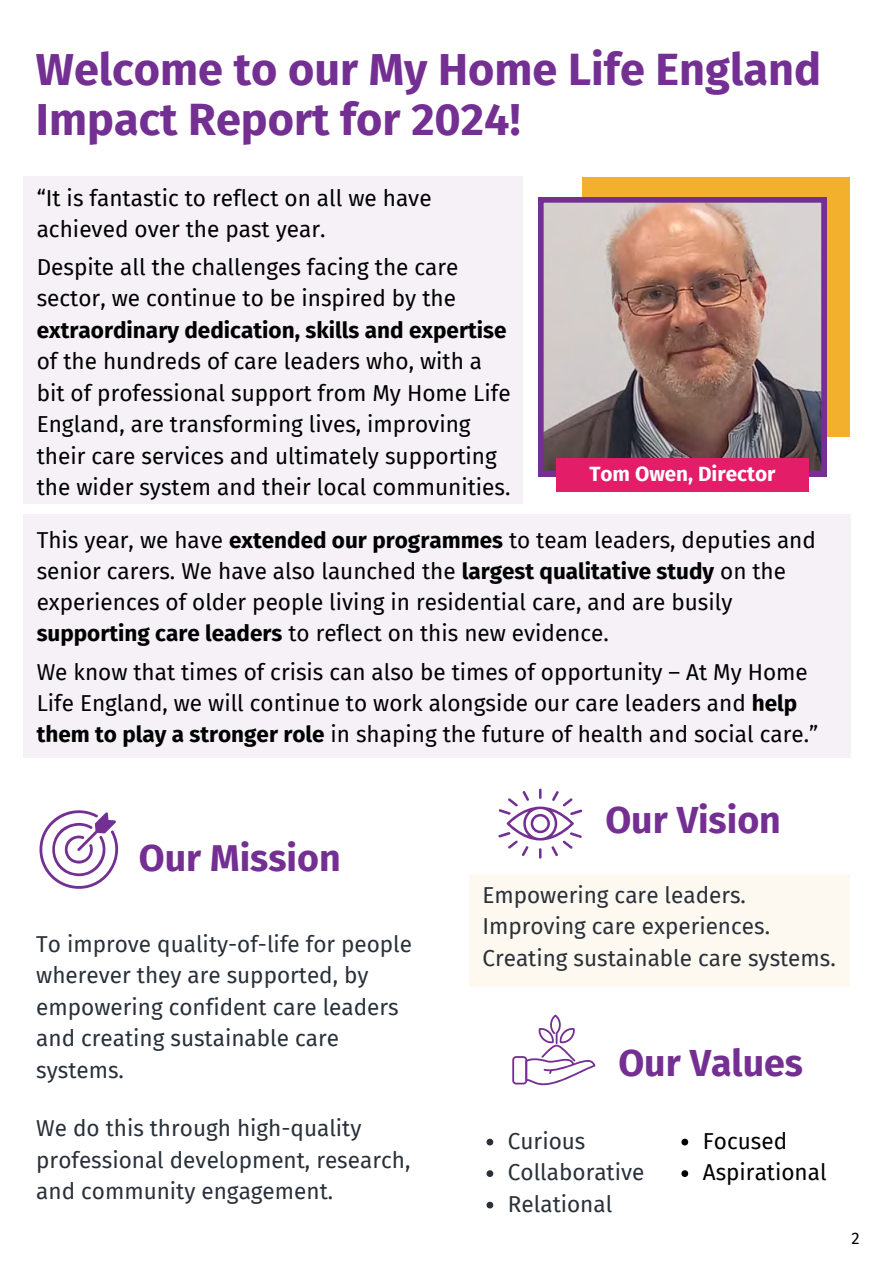
<style>
.page{position:relative;width:894px;height:1264px;background:#fff}
.page>*{position:absolute;margin:0;border:0;box-sizing:border-box;transform-origin:0 0}
.t1{font:700 45px/49.5px "Fira Sans";color:#742f92}
.t2{font:700 37.5px "Fira Sans";color:#742f92}
.t3{font:22.5px/31.5px "Fira Sans";color:#000}
.t4{font:22.5px/31.5px "Fira Sans";color:#293039}
.t5{font:700 20.7px "Fira Sans";color:#fff}
.t6{font:16.5px "Fira Sans";color:#000}
.s1{font-weight:700}
</style>
<div class="page">
<svg style="left:39px;top:810px;width:80px;height:79px"></svg>
<svg style="left:498px;top:788px;width:84px;height:70px"></svg>
<div style="left:582px;top:177px;width:267px;height:259px;background:#f2b02c"></div>
<img style="left:538px;top:197px;width:288px;height:279px">
<svg style="left:512px;top:1014px;width:83px;height:72px"></svg>
<div style="left:23px;top:514px;width:827px;height:244px;background:#f5f1f7"></div>
<div style="left:23px;top:177px;width:499px;height:327px;background:#f5f1f7"></div>
<div style="left:469px;top:874px;width:380px;height:112px;background:#fef9f0"></div>
<svg style="left:486px;top:1138px;width:7px;height:7px"></svg>
<svg style="left:486px;top:1170px;width:7px;height:6px"></svg>
<svg style="left:486px;top:1201px;width:7px;height:7px"></svg>
<svg style="left:681px;top:1138px;width:7px;height:7px"></svg>
<svg style="left:681px;top:1170px;width:7px;height:6px"></svg>
<div style="left:556px;top:458px;width:252px;height:34px;background:#e41d69"></div>
<h1 class="t1" style="left:36px;top:45px;width:786px">Welcome to our My Home Life England<br>Impact Report for 2024!</h1>
<p class="t3" style="left:37px;top:182px;width:396px">“It is fantastic to reflect on all we have achieved over the past year.</p>
<p class="t3" style="left:37px;top:251px;width:475px">Despite all the challenges facing the care sector, we continue to be inspired by the <span class="s1">extraordinary dedication, skills and expertise </span>of the hundreds of care leaders who, with a bit of professional support from My Home Life England, are transforming lives, improving their care services and ultimately supporting the wider system and their local communities.</p>
<p class="t5" style="left:589px;top:461px;width:188px">Tom Owen, Director</p>
<p class="t3" style="left:37px;top:524px;width:780px;line-height:31px">This year, we have <span class="s1">extended our programmes</span> to team leaders, deputies and senior carers. We have also launched the <span class="s1">largest qualitative study</span> on the experiences of older people living in residential care, and are busily <span class="s1">supporting care leaders</span> to reflect on this new evidence.</p>
<h2 class="t3" style="left:37px;top:656px;width:782px;line-height:31px">We know that times of crisis can also be times of opportunity – At My Home<br>Life England, we will continue to work alongside our care leaders and <span class="s1">help them to play a stronger role</span> in shaping the future of health and social care.”</h2>
<h2 class="t2" style="left:139px;top:836px;width:203px">Our Mission</h2>
<p class="t4" style="left:36px;top:928px;width:377px">To improve quality-of-life for people wherever they are supported, by empowering confident care leaders and creating sustainable care systems.</p>
<p class="t4" style="left:36px;top:1113px;width:375px">We do this through high-quality professional development, research, and community engagement.</p>
<p class="t2" style="left:605px;top:797px;width:177px">Our Vision</p>
<p class="t4" style="left:482px;top:879px;width:265px">Empowering care leaders.</p>
<h3 class="t4" style="left:482px;top:910px;width:289px">Improving care experiences.</h3>
<p class="t4" style="left:482px;top:942px;width:355px">Creating sustainable care systems.</p>
<p class="t2" style="left:618px;top:1041px;width:186px">Our Values</p>
<p class="t4" style="left:508px;top:1125px;width:79px">Curious</p>
<h2 class="t4" style="left:508px;top:1156px;width:138px">Collaborative</h2>
<p class="t4" style="left:508px;top:1188px;width:106px">Relational</p>
<p class="t3" style="left:702px;top:1125px;width:86px">Focused</p>
<p class="t3" style="left:702px;top:1156px;width:125px">Aspirational</p>
<p class="t6" style="left:851px;top:1228px;width:10px">2</p>
</div>
